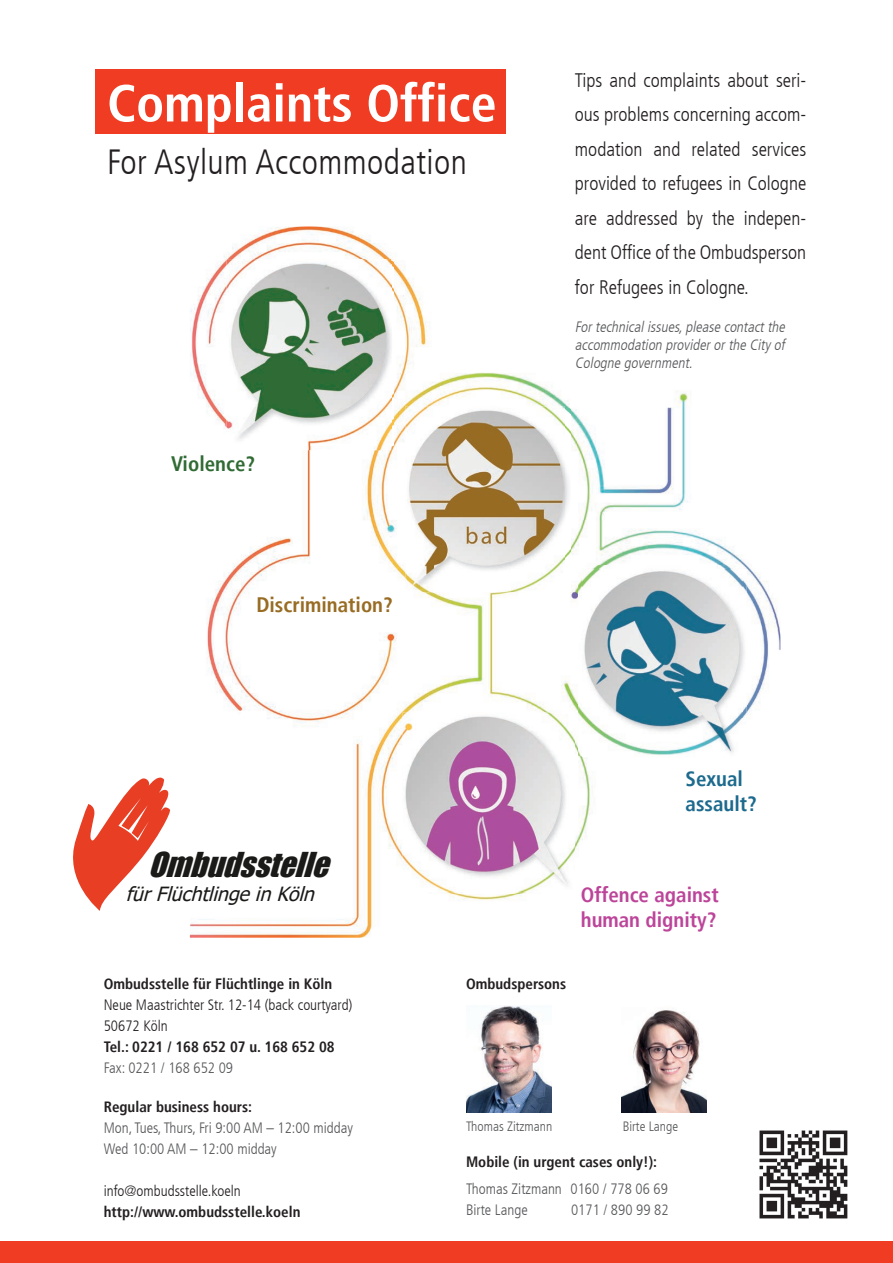
<style>
.page{position:relative;width:893px;height:1263px;background:#fff}
.page>*{position:absolute;margin:0;border:0;box-sizing:border-box;transform-origin:0 0}
.t1{font:700 condensed 52.2px "Frutiger LT";color:#fff}
.t2{font:300 condensed 34.95px "Frutiger LT";letter-spacing:.01em;color:#231f20}
.t3{font:italic 31.5px "Impact";color:#1a1a18}
.t4{font:700 condensed 21px/25px "Frutiger LT";color:#bc459a}
.t5{font:700 condensed 21px "Frutiger LT";color:#986c23}
.t6{font:700 condensed 21px/25px "Frutiger LT";color:#1c6a8d}
.t7{font:700 condensed 21px "Frutiger LT";color:#306b34}
.t8{font:300 condensed 19.5px/34.5px "Frutiger LT";color:#231f20;text-align:justify}
.t9{font:italic 19.5px "Tahoma";color:#1a1a18}
.t10{font:700 condensed 15px "Frutiger LT";color:#231f20}
.t11{font:300 condensed 15px/21px "Frutiger LT";color:#57585a}
.t12{font:italic 300 condensed 15px/18px "Frutiger LT";color:#57585a;text-align:justify}
.t13{font:300 condensed 15px/21px "Frutiger LT";color:#231f20}
.t14{font:300 condensed 13.5px "Frutiger LT";color:#57585a}
</style>
<div class="page">
<img style="left:190px;top:226px;width:590px;height:712px">
<img style="left:226px;top:259px;width:165px;height:191px">
<img style="left:583px;top:569px;width:163px;height:188px">
<img style="left:578px;top:565px;width:165px;height:191px">
<img style="left:583px;top:569px;width:160px;height:187px">
<img style="left:402px;top:712px;width:173px;height:182px">
<img style="left:404px;top:714px;width:169px;height:178px">
<img style="left:565px;top:408px;width:6px;height:184px">
<img style="left:406px;top:406px;width:159px;height:186px">
<svg style="left:73px;top:777px;width:98px;height:134px"></svg>
<img style="left:467px;top:1006px;width:85px;height:106px">
<img style="left:622px;top:1010px;width:85px;height:103px">
<div style="left:96px;top:69px;width:410px;height:64px;background:#ef3c22"></div>
<div style="left:0;top:1242px;width:893px;height:21px;background:#ef3c22"></div>
<img style="left:759px;top:1130px;width:89px;height:89px">
<h1 class="t1" style="left:107px;top:72px;width:391px">Complaints Office</h1>
<h2 class="t2" style="left:107px;top:142px;width:361px">For Asylum Accommodation</h2>
<p class="t7" style="left:171px;top:452px;width:86px">Violence?</p>
<p class="t5" style="left:256px;top:592px;width:138px">Discrimination?</p>
<h3 class="t3" style="left:148px;top:840px;width:195px">Ombudsstelle</h3>
<p class="t9" style="left:126px;top:880px;width:197px">fürFlüchtlingeinKöln</p>
<p class="t8" style="left:575px;top:63px;width:233px">Tips and complaints about seri&shy;ous problems concerning accom&shy;modation and related services provided to refugees in Cologne are addressed by the indepen&shy;dent Office of the Ombudsperson for Refugees in Cologne.</p>
<p class="t12" style="left:575px;top:318px;width:215px">Fortechnicalissues,please contactthe accommodation providerorthe Cityof Cologne government.</p>
<p class="t6" style="left:686px;top:766px;width:73px">Sexual assault?</p>
<p class="t4" style="left:581px;top:882px;width:140px">Offence against human dignity?</p>
<p class="t10" style="left:104px;top:974px;width:230px">Ombudsstelle für Flüchtlinge in Köln</p>
<p class="t13" style="left:104px;top:994px;width:250px">Neue Maastrichter Str. 12-14 (back courtyard)<br>50672 Köln</p>
<p class="t10" style="left:104px;top:1037px;width:232px">Tel.: 0221 / 168 652 07 u. 168 652 08</p>
<p class="t11" style="left:104px;top:1057px;width:131px">Fax: 0221 / 168 652 09</p>
<p class="t10" style="left:104px;top:1097px;width:150px">Regular business hours:</p>
<p class="t11" style="left:104px;top:1117px;width:251px">Mon, Tues, Thurs, Fri 9:00 AM – 12:00 midday<br>Wed 10:00 AM – 12:00 midday</p>
<p class="t13" style="left:104px;top:1180px;width:138px">info@ombudsstelle.koeln</p>
<p class="t10" style="left:104px;top:1202px;width:198px">http://www.ombudsstelle.koeln</p>
<p class="t10" style="left:466px;top:974px;width:102px">Ombudspersons</p>
<p class="t14" style="left:466px;top:1119px;width:88px">Thomas Zitzmann</p>
<p class="t14" style="left:623px;top:1119px;width:57px">Birte Lange</p>
<p class="t10" style="left:466px;top:1153px;width:193px">Mobile (in urgent cases only!):</p>
<p class="t11" style="left:466px;top:1179px;width:203px">Thomas Zitzmann 0160 / 778 06 69<br>Birte Lange</p>
<p class="t11" style="left:571px;top:1200px;width:99px">0171 / 890 99 82</p>
</div>
